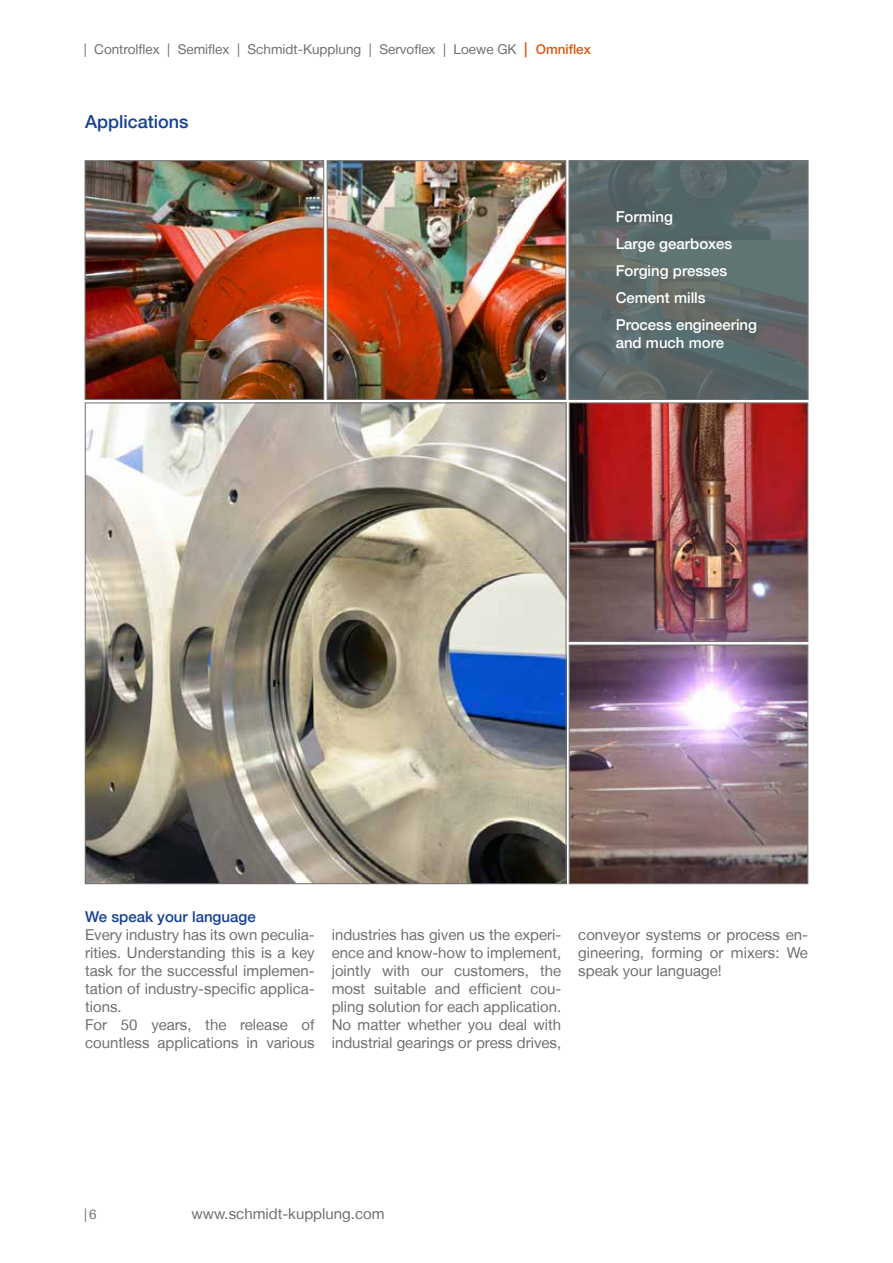
<style>
.page{position:relative;width:893px;height:1263px;background:#fff}
.page>*{position:absolute;margin:0;border:0;box-sizing:border-box;transform-origin:0 0}
.t1{font:500 18px "Helvetica Neue LT";color:#164194}
.t2{font:15px/18px "Helvetica Neue LT";color:#706f6f;text-align:justify}
.t3{font:500 15px/27px "Helvetica Neue LT";color:#fff}
.t4{font:500 15px "Helvetica Neue LT";color:#164194}
.t5{font:13.5px "Helvetica Neue LT";color:#706f6f}
.s1{font-weight:500;font-size:15px;color:#d75b15}
.s2{font-weight:500;color:#d75b15}
</style>
<div class="page">
<img style="left:87px;top:405px;width:477px;height:477px">
<img style="left:85px;top:160px;width:723px;height:240px">
<img style="left:569px;top:402px;width:239px;height:482px">
<svg style="left:569px;top:161px;width:239px;height:239px;background:#5d6a6a"></svg>
<p class="t5" style="left:84px;top:41px;width:509px">| Controlflex | Semiflex | Schmidt-Kupplung | Servoflex | Loewe GK <span class="s1">|</span> <span class="s2">Omniflex</span></p>
<p class="t1" style="left:85px;top:111px;width:105px">Applications</p>
<p class="t3" style="left:616px;top:203px;width:143px">Forming<br>Large gearboxes<br>Forging presses<br>Cement mills<br>Process engineering</p>
<p class="t3" style="left:616px;top:329px;width:110px">and much more</p>
<p class="t4" style="left:85px;top:908px;width:172px">We speak your language</p>
<p class="t2" style="left:85px;top:926px;width:231px;text-align:left">Every industry has its own peculia&shy;rities. Understanding this is a key task for the successful implemen&shy;tation of industry-specific applica&shy;tions.<br>For 50 years, the release of countless applications in various</p>
<p class="t2" style="left:332px;top:926px;width:231px">industries has given us the experi&shy;ence and know-how to implement, jointly with our customers, the most suitable and efficient cou&shy;pling solution for each application.<br>No matter whether you deal with industrial gearings or press drives,</p>
<p class="t2" style="left:578px;top:926px;width:231px">conveyor systems or process en&shy;gineering, forming or mixers: We speak your language!</p>
<p class="t5" style="left:84px;top:1206px;width:14px">|6</p>
<p class="t2" style="left:191px;top:1205px;width:195px">www.schmidt-kupplung.com</p>
</div>
